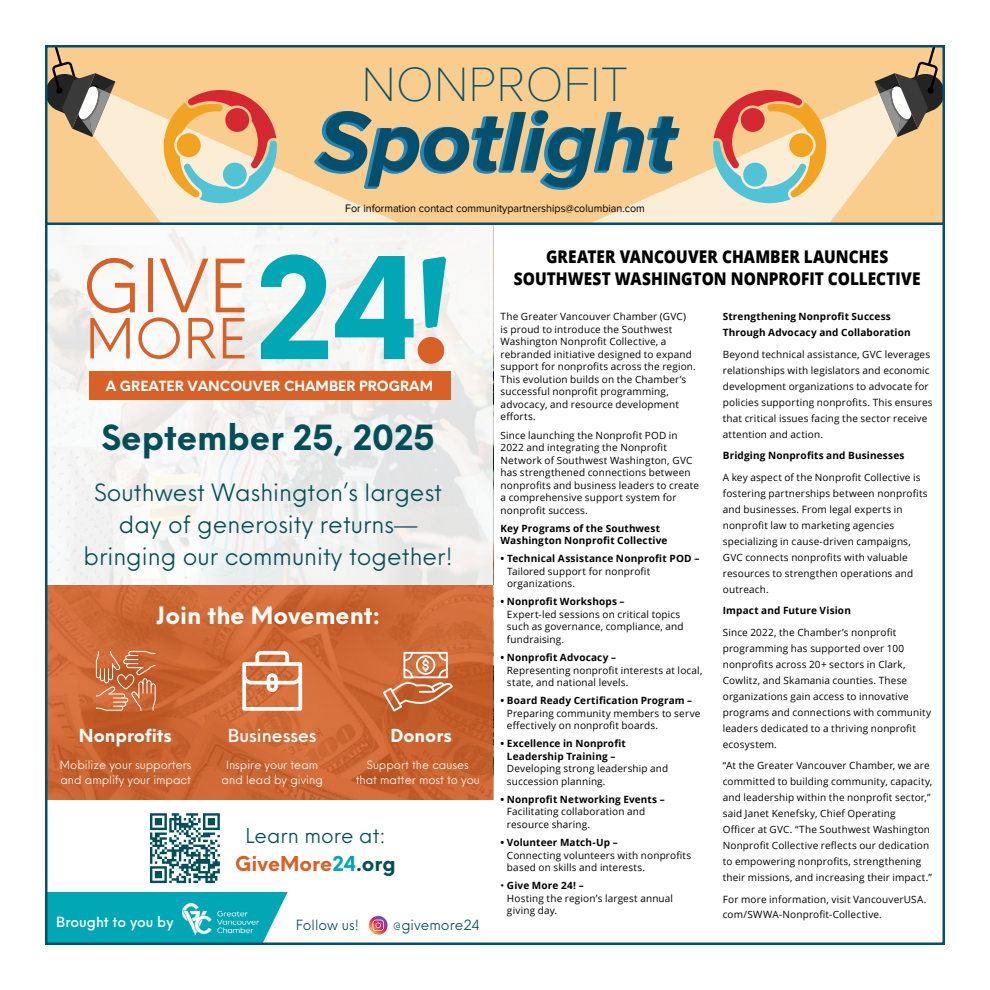
<style>
.page{position:relative;width:990px;height:990px;background:#fff}
.page>*{position:absolute;margin:0;border:0;box-sizing:border-box;transform-origin:0 0}
.t1{font:700 137.5px "Neue Einstellung";color:#00a7b5}
.t2{font:italic 700 87.5px "Proxima Nova";color:#03506e}
.t3{font:71.62px "Neue Einstellung";color:#d76127}
.t4{font:53.88px "Neue Einstellung";color:#d76127}
.t5{font:100 50px "Proxima Nova T";color:#03506e}
.t6{font:700 33.88px "Neue Einstellung";color:#034f59}
.t7{font:23.25px/32px "Neue Einstellung";color:#034f59;text-align:center}
.t8{font:700 23.25px "Neue Einstellung";color:#fff}
.t9{font:20px/28.1px "Neue Einstellung";color:#034f59;text-align:center}
.t10{font:800 17.5px/22.5px "Open Sans";letter-spacing:.005em;color:#000;text-align:center;scale:.88 1}
.t11{font:700 17.5px "Neue Einstellung";color:#fff}
.t12{font:500 17.5px "Neue Einstellung";color:#fff}
.t13{font:700 13.75px "Neue Einstellung";color:#fff}
.t14{font:13.75px "Neue Einstellung";color:#034f59}
.t15{font:500 13.75px "Neue Einstellung";color:#fff}
.t16{font:11.25px/15px "Neue Einstellung";color:#fff;text-align:center}
.t17{font:11.25px "Proxima Nova";color:#000;scale:.95 1}
.t18{font:10px/16px "Open Sans";letter-spacing:.015em;color:#000}
.t19{font:700 10px/12.5px "Open Sans";letter-spacing:.015em;color:#000}
.s1{font-family:"Alegreya";font-size:148.25px}
.s2{font-weight:700;color:#d76127}
.s3{font-weight:700;color:#00a7b5}
.s4{font-weight:700}
</style>
<div class="page">
<svg style="left:48px;top:225px;width:445px;height:360px;fill:#f6f5f4"></svg>
<div style="left:418px;top:337px;width:26px;height:27px;background:#d76127;border-radius:13px"></div>
<div style="left:89px;top:372px;width:362px;height:28px;background:#d76127"></div>
<svg style="left:48px;top:585px;width:445px;height:215px;background:#cb6633"></svg>
<div style="left:45px;top:892px;width:257px;height:53px;background:#00a7b5"></div>
<svg style="left:150px;top:813px;width:70px;height:71px"></svg>
<img style="left:183px;top:903px;width:76px;height:31px">
<svg style="left:263px;top:892px;width:125px;height:50px"></svg>
<svg style="left:383px;top:652px;width:70px;height:60px;background:#d38259"></svg>
<svg style="left:96px;top:651px;width:60px;height:60px;background:#d07b4f"></svg>
<svg style="left:242px;top:651px;width:60px;height:60px"></svg>
<div style="left:45px;top:45px;width:900px;height:180px;background:#f8cd8d"></div>
<svg style="left:94px;top:96px;width:303px;height:126px"></svg>
<svg style="left:48px;top:48px;width:67px;height:89px"></svg>
<svg style="left:593px;top:96px;width:303px;height:126px"></svg>
<svg style="left:875px;top:48px;width:67px;height:89px"></svg>
<svg style="left:711px;top:90px;width:123px;height:114px"></svg>
<div style="left:743px;top:163px;width:24px;height:24px;background:#51c3d6;border-radius:50%"></div>
<div style="left:741px;top:108px;width:24px;height:24px;background:#d62833;border-radius:50%"></div>
<svg style="left:156px;top:90px;width:123px;height:114px"></svg>
<div style="left:223px;top:163px;width:24px;height:24px;background:#51c3d6;border-radius:50%"></div>
<div style="left:225px;top:108px;width:24px;height:24px;background:#d62833;border-radius:50%"></div>
<div style="left:45px;top:45px;width:900px;height:180px;border:2px solid #03506e"></div>
<h3 class="t5" style="left:361px;top:55px;width:269px">NONPROFIT</h3>
<h2 class="t2" style="left:318px;top:92px;width:361px">Spotlight</h2>
<p class="t17" style="left:345px;top:201px;width:317px">For information contact communitypartnerships@columbian.com</p>
<h1 class="t1" style="left:254px;top:184px;width:201px">24<span class="s1">!</span></h1>
<h3 class="t13" style="left:106px;top:374px;width:329px">A GREATER VANCOUVER CHAMBER PROGRAM</h3>
<h3 class="t3" style="left:82px;top:222px;width:167px">GIVE</h3>
<h3 class="t4" style="left:85px;top:291px;width:163px">MORE</h3>
<h3 class="t6" style="left:102px;top:407px;width:335px">September 25, 2025</h3>
<h3 class="t7" style="left:84px;top:474px;width:371px">Southwest Washington’s largest day of generosity returns— bringing our community together!</h3>
<h3 class="t8" style="left:156px;top:594px;width:226px">Join the Movement:</h3>
<h3 class="t11" style="left:79px;top:720px;width:94px">Nonprofits</h3>
<p class="t16" style="left:60px;top:756px;width:133px;text-align:left">Mobilize your supporters and amplify your impact</p>
<h3 class="t15" style="left:56px;top:909px;width:119px">Brought to you by</h3>
<h3 class="t12" style="left:228px;top:720px;width:90px">Businesses</h3>
<p class="t16" style="left:222px;top:756px;width:103px">Inspire your team and lead by giving</p>
<h3 class="t11" style="left:390px;top:720px;width:63px">Donors</h3>
<p class="t16" style="left:356px;top:756px;width:126px">Support the causes that matter most to you</p>
<h3 class="t9" style="left:235px;top:819px;width:162px">Learn more at:<br><span class="s2">GiveMore</span><span class="s3">24</span><span class="s4">.org</span></h3>
<h3 class="t14" style="left:296px;top:912px;width:65px">Follow us!</h3>
<h3 class="t14" style="left:393px;top:912px;width:89px">@givemore24</h3>
<h3 class="t10" style="left:514px;top:244px;width:463px">GREATER VANCOUVER CHAMBER LAUNCHES<br>SOUTHWEST WASHINGTON NONPROFIT COLLECTIVE</h3>
<p class="t19" style="left:723px;top:309px;width:189px;line-height:16px">Strengthening Nonprofit Success<br>Through Advocacy and Collaboration</p>
<p class="t18" style="left:723px;top:346px;width:211px">Beyond technical assistance, GVC leverages relationships with legislators and economic development organizations to advocate for policies supporting nonprofits. This ensures that critical issues facing the sector receive attention and action.</p>
<p class="t19" style="left:723px;top:449px;width:183px">Bridging Nonprofits and Businesses</p>
<p class="t18" style="left:723px;top:469px;width:206px">A key aspect of the Nonprofit Collective is fostering partnerships between nonprofits and businesses. From legal experts in nonprofit law to marketing agencies specializing in cause-driven campaigns, GVC connects nonprofits with valuable resources to strengthen operations and outreach.</p>
<p class="t19" style="left:723px;top:604px;width:130px">Impact and Future Vision</p>
<p class="t18" style="left:723px;top:624px;width:210px">Since 2022, the Chamber’s nonprofit programming has supported over 100 nonprofits across 20+ sectors in Clark, Cowlitz, and Skamania counties. These organizations gain access to innovative programs and connections with community leaders dedicated to a thriving nonprofit ecosystem.</p>
<p class="t18" style="left:723px;top:757px;width:211px">“At the Greater Vancouver Chamber, we are committed to building community, capacity, and leadership within the nonprofit sector,” said Janet Kenefsky, Chief Operating<br>Officer at GVC. “The Southwest Washington Nonprofit Collective reflects our dedication to empowering nonprofits, strengthening their missions, and increasing their impact.”</p>
<p class="t18" style="left:723px;top:891px;width:205px">For more information, visit VancouverUSA. com/SWWA-Nonprofit-Collective.</p>
<p class="t18" style="left:501px;top:310px;width:197px;line-height:12.5px">The Greater Vancouver Chamber (GVC) is proud to introduce the Southwest Washington Nonprofit Collective, a rebranded initiative designed to expand support for nonprofits across the region.<br>This evolution builds on the Chamber’s successful nonprofit programming, advocacy, and resource development efforts.</p>
<p class="t18" style="left:501px;top:428px;width:200px;line-height:12.5px">Since launching the Nonprofit POD in 2022 and integrating the Nonprofit Network of Southwest Washington, GVC has strengthened connections between nonprofits and business leaders to create a comprehensive support system for nonprofit success.</p>
<p class="t19" style="left:501px;top:522px;width:168px">Key Programs of the Southwest<br>Washington Nonprofit Collective</p>
<p class="t19" style="left:501px;top:552px;width:200px">• Technical Assistance Nonprofit POD –</p>
<p class="t18" style="left:507px;top:565px;width:145px;line-height:12.5px">Tailored support for nonprofit organizations.</p>
<p class="t19" style="left:501px;top:595px;width:125px">• Nonprofit Workshops –</p>
<p class="t18" style="left:507px;top:608px;width:178px;line-height:12.5px">Expert-led sessions on critical topics such as governance, compliance, and fundraising.</p>
<p class="t19" style="left:501px;top:651px;width:117px">• Nonprofit Advocacy –</p>
<p class="t18" style="left:507px;top:663px;width:197px;line-height:12.5px">Representing nonprofit interests at local, state, and national levels.</p>
<p class="t19" style="left:501px;top:694px;width:193px">• Board Ready Certification Program –</p>
<p class="t18" style="left:507px;top:707px;width:195px;line-height:12.5px">Preparing community members to serve effectively on nonprofit boards.</p>
<p class="t19" style="left:501px;top:737px;width:127px;text-align:center">• Excellence in Nonprofit<br>Leadership Training –</p>
<p class="t18" style="left:507px;top:762px;width:163px;line-height:12.5px">Developing strong leadership and succession planning.</p>
<p class="t19" style="left:501px;top:793px;width:166px">• Nonprofit Networking Events –</p>
<p class="t18" style="left:507px;top:805px;width:140px;line-height:12.5px">Facilitating collaboration and resource sharing.</p>
<p class="t19" style="left:501px;top:836px;width:119px">• Volunteer Match-Up –</p>
<p class="t18" style="left:507px;top:848px;width:186px;line-height:12.5px">Connecting volunteers with nonprofits based on skills and interests.</p>
<p class="t18" style="left:507px;top:879px;width:168px;line-height:12.5px;text-indent:-6px">• <span class="s4">Give More 24! –<br></span>Hosting the region’s largest annual giving day.</p>
</div>
